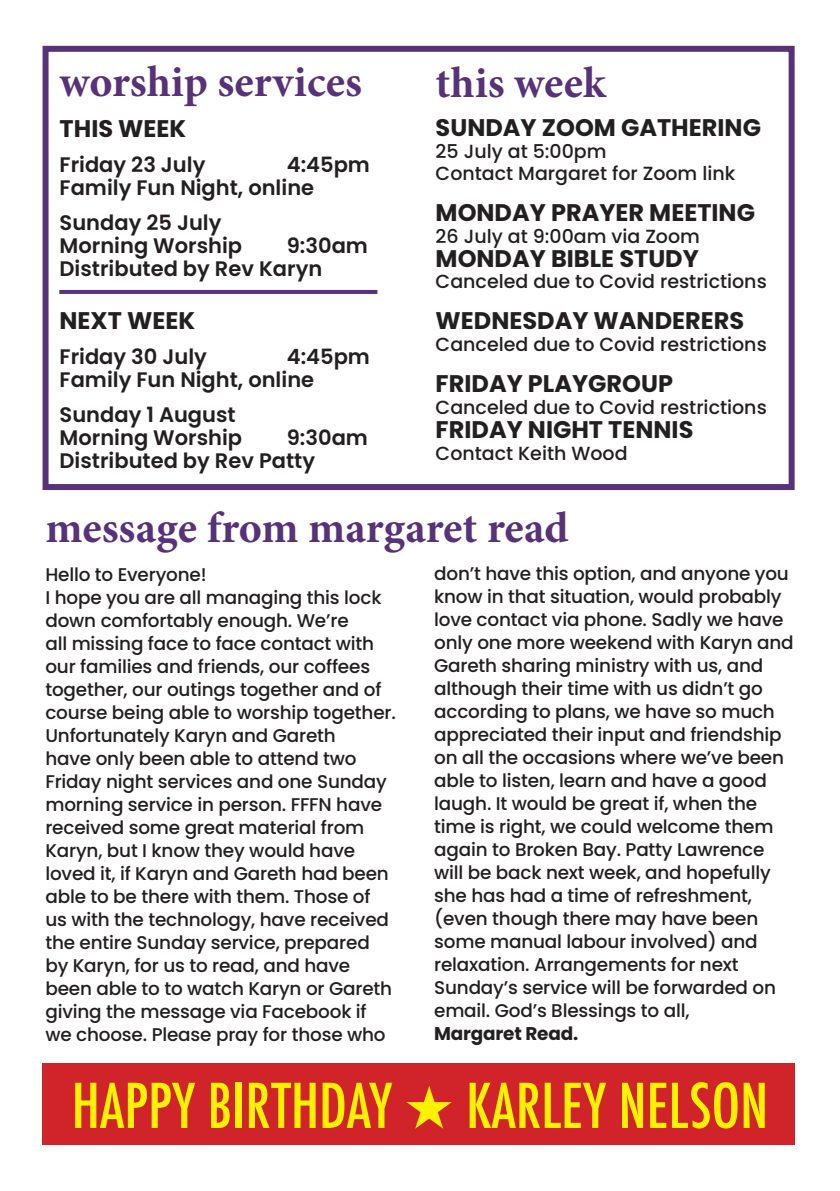
<style>
.page{position:relative;width:840px;height:1191px;background:#fff}
.page>*{position:absolute;margin:0;border:0;box-sizing:border-box;transform-origin:0 0}
.t1{font:500 condensed 60px "Futura";color:#fff101}
.t2{font:700 44px "Minion Pro";color:#583279}
.t3{font:700 24px "Poppins";color:#231f20}
.t4{font:600 21px "Poppins";color:#231f20}
.t5{font:500 19px/22px "Poppins";color:#231f20}
.t6{font:500 18.4px/23px "Poppins";letter-spacing:-.01em;color:#231f20}
.t7{font:700 18.4px "Poppins";letter-spacing:-.01em;color:#231f20}
</style>
<div class="page">
<div style="left:43px;top:46px;width:751px;height:444px;border:6px solid #583279"></div>
<hr style="left:59px;top:290px;width:318px;height:4px;background:#583279">
<div style="left:43px;top:1063px;width:751px;height:82px;background:#d1232a"></div>
<p class="t2" style="left:60px;top:50px;width:304px">worship services</p>
<p class="t3" style="left:60px;top:114px;width:128px">THIS WEEK</p>
<p class="t4" style="left:60px;top:152px;width:147px">Friday 23 July</p>
<p class="t4" style="left:287px;top:152px;width:85px">4:45pm</p>
<p class="t4" style="left:60px;top:175px;width:256px">Family Fun Night, online</p>
<p class="t4" style="left:60px;top:210px;width:163px">Sunday 25 July</p>
<p class="t4" style="left:60px;top:233px;width:184px">Morning Worship</p>
<p class="t4" style="left:287px;top:233px;width:83px">9:30am</p>
<p class="t4" style="left:60px;top:256px;width:264px">Distributed by Rev Karyn</p>
<p class="t3" style="left:60px;top:306px;width:137px">NEXT WEEK</p>
<p class="t4" style="left:60px;top:344px;width:149px">Friday 30 July</p>
<p class="t4" style="left:287px;top:344px;width:85px">4:45pm</p>
<p class="t4" style="left:60px;top:367px;width:256px">Family Fun Night, online</p>
<p class="t4" style="left:60px;top:402px;width:177px">Sunday 1 August</p>
<p class="t4" style="left:60px;top:425px;width:184px">Morning Worship</p>
<p class="t4" style="left:287px;top:425px;width:83px">9:30am</p>
<p class="t4" style="left:60px;top:448px;width:257px">Distributed by Rev Patty</p>
<p class="t2" style="left:45px;top:497px;width:524px">message from margaret read</p>
<p class="t6" style="left:45px;top:562px;width:163px">Hello to Everyone!</p>
<p class="t6" style="left:45px;top:585px;width:352px">I hope you are all managing this lock down comfortably enough. We’re<br>all missing face to face contact with our families and friends, our coffees together, our outings together and of course being able to worship together.<br>Unfortunately Karyn and Gareth<br>have only been able to attend two Friday night services and one Sunday morning service in person. FFFN have received some great material from Karyn, but I know they would have loved it, if Karyn and Gareth had been able to be there with them. Those of us with the technology, have received the entire Sunday service, prepared by Karyn, for us to read, and have been able to to watch Karyn or Gareth giving the message via Facebook if we choose. Please pray for those who</p>
<p class="t2" style="left:435px;top:52px;width:171px">this week</p>
<p class="t3" style="left:435px;top:113px;width:326px">SUNDAY ZOOM GATHERING</p>
<p class="t5" style="left:435px;top:140px;width:301px">25 July at 5:00pm<br>Contact Margaret for Zoom link</p>
<p class="t3" style="left:435px;top:198px;width:321px">MONDAY PRAYER MEETING</p>
<p class="t5" style="left:435px;top:225px;width:266px">26 July at 9:00am via Zoom</p>
<p class="t3" style="left:435px;top:244px;width:264px">MONDAY BIBLE STUDY</p>
<p class="t5" style="left:435px;top:270px;width:332px">Canceled due to Covid restrictions</p>
<p class="t3" style="left:435px;top:306px;width:310px">WEDNESDAY WANDERERS</p>
<p class="t5" style="left:435px;top:333px;width:332px">Canceled due to Covid restrictions</p>
<p class="t3" style="left:435px;top:369px;width:239px">FRIDAY PLAYGROUP</p>
<p class="t5" style="left:435px;top:396px;width:332px">Canceled due to Covid restrictions</p>
<p class="t3" style="left:435px;top:415px;width:259px">FRIDAY NIGHT TENNIS</p>
<p class="t5" style="left:435px;top:442px;width:193px">Contact Keith Wood</p>
<p class="t6" style="left:434px;top:562px;width:361px">don’t have this option, and anyone you know in that situation, would probably love contact via phone. Sadly we have only one more weekend with Karyn and Gareth sharing ministry with us, and although their time with us didn’t go according to plans, we have so much appreciated their input and friendship on all the occasions where we’ve been able to listen, learn and have a good laugh. It would be great if, when the time is right, we could welcome them again to Broken Bay. Patty Lawrence will be back next week, and hopefully she has had a time of refreshment, (even though there may have been some manual labour involved) and relaxation. Arrangements for next Sunday’s service will be forwarded on email. God’s Blessings to all,</p>
<p class="t7" style="left:434px;top:1023px;width:145px">Margaret Read.</p>
<p class="t1" style="left:72px;top:1067px;width:697px">HAPPY BIRTHDAY ★ KARLEY NELSON</p>
</div>
